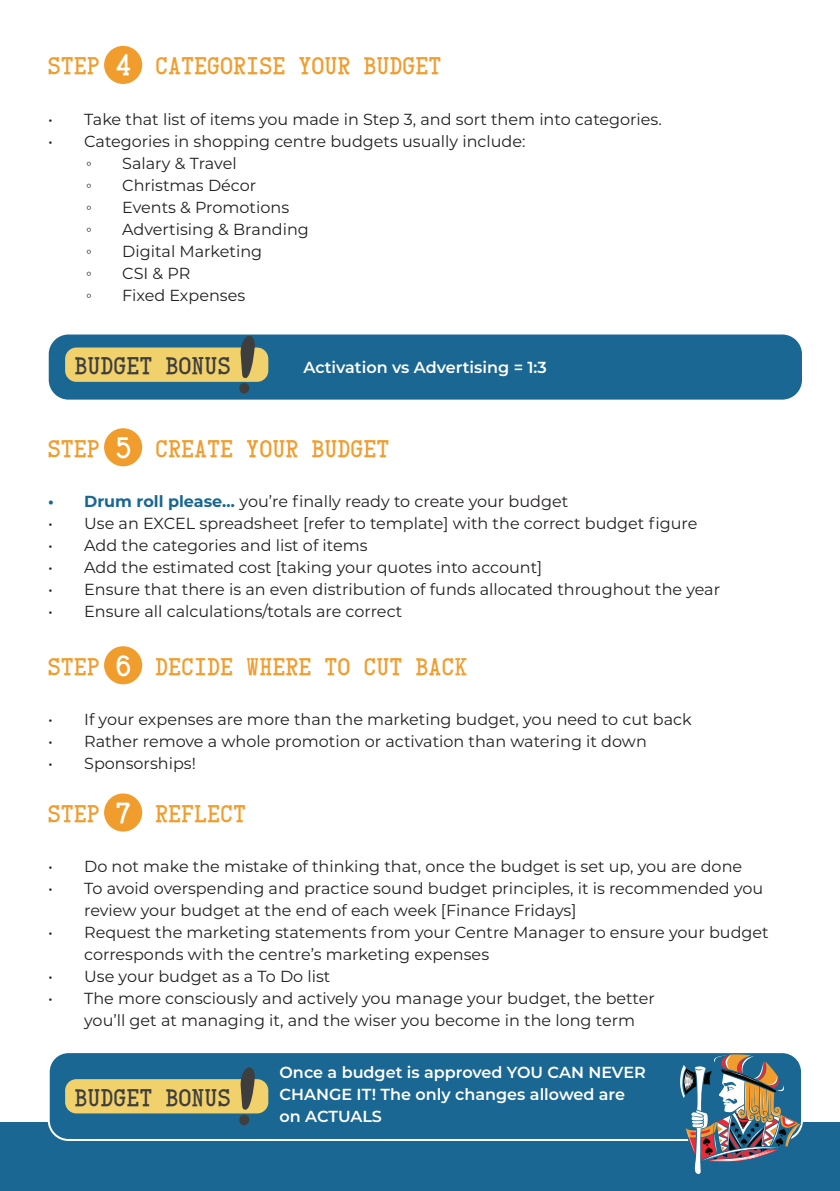
<style>
.page{position:relative;width:840px;height:1191px;background:#fff}
.page>*{position:absolute;margin:0;border:0;box-sizing:border-box;transform-origin:0 0}
.t1{font:20px "Card Characters";color:#f09d2e}
.t2{font:20px "Card Characters";color:#3e3e3f}
.t3{font:16px/22px "Montserrat";color:#231f20}
.t4{font:600 16px/22px "Montserrat";color:#fff}
.t5{font:16px "Times New Roman";color:#231f20}
.s1{font-size:24.6px;color:#fff}
.s2{font-weight:700;color:#196792}
</style>
<div class="page">
<div style="left:0;top:1122px;width:839px;height:69px;background:#196792"></div>
<div style="left:49px;top:334px;width:752px;height:65px;background:#196792;border-radius:20px"></div>
<div style="left:65px;top:347px;width:203px;height:35px;background:#f1d16b;border-radius:11px"></div>
<svg style="left:240px;top:335px;width:15px;height:43px"></svg>
<div style="left:239px;top:383px;width:10px;height:10px;background:#3e3e3f;border-radius:50%"></div>
<div style="left:49px;top:1052px;width:752px;height:88px;background:#196792;border-radius:20px"></div>
<div style="left:48px;top:1051px;width:754px;height:90px;border:2px solid #fff;border-radius:20px"></div>
<div style="left:65px;top:1079px;width:203px;height:34px;background:#f1d16b;border-radius:11px"></div>
<svg style="left:240px;top:1067px;width:15px;height:43px"></svg>
<div style="left:239px;top:1114px;width:10px;height:11px;background:#3e3e3f;border-radius:50%"></div>
<div style="left:104px;top:46px;width:38px;height:38px;background:#f09d2e;border-radius:50%"></div>
<div style="left:104px;top:428px;width:38px;height:38px;background:#f09d2e;border-radius:50%"></div>
<div style="left:104px;top:646px;width:38px;height:38px;background:#f09d2e;border-radius:50%"></div>
<div style="left:104px;top:793px;width:38px;height:38px;background:#f09d2e;border-radius:50%"></div>
<svg style="left:678px;top:1053px;width:122px;height:122px"></svg>
<p class="t1" style="left:48px;top:53px;width:395px">STEP <span class="s1">4</span> CATEGORISE YOUR BUDGET</p>
<p class="t3" style="left:48px;top:107px;width:614px">• Take that list of items you made in Step 3, and sort them into categories.</p>
<p class="t3" style="left:48px;top:129px;width:478px">• Categories in shopping centre budgets usually include:</p>
<p class="t5" style="left:86px;top:152px;width:7px">◦</p>
<p class="t3" style="left:122px;top:151px;width:116px">Salary &amp; Travel</p>
<p class="t5" style="left:86px;top:174px;width:7px">◦</p>
<p class="t3" style="left:122px;top:173px;width:135px">Christmas Décor</p>
<p class="t5" style="left:86px;top:196px;width:7px">◦</p>
<p class="t3" style="left:122px;top:195px;width:168px">Events &amp; Promotions</p>
<p class="t5" style="left:86px;top:218px;width:7px">◦</p>
<p class="t3" style="left:122px;top:217px;width:188px">Advertising &amp; Branding</p>
<p class="t5" style="left:86px;top:240px;width:7px">◦</p>
<p class="t3" style="left:122px;top:239px;width:141px">Digital Marketing</p>
<p class="t5" style="left:86px;top:262px;width:7px">◦</p>
<p class="t3" style="left:122px;top:261px;width:70px">CSI &amp; PR</p>
<p class="t5" style="left:86px;top:284px;width:7px">◦</p>
<p class="t3" style="left:122px;top:283px;width:124px">Fixed Expenses</p>
<p class="t2" style="left:74px;top:353px;width:158px">BUDGET BONUS</p>
<p class="t4" style="left:303px;top:355px;width:245px">Activation vs Advertising = 1:3</p>
<p class="t1" style="left:48px;top:436px;width:343px">STEP <span class="s1">5</span> CREATE YOUR BUDGET</p>
<p class="t3" style="left:48px;top:489px;width:521px"><span class="s2">• Drum roll please…</span> you’re finally ready to create your budget</p>
<p class="t3" style="left:48px;top:511px;width:650px">• Use an EXCEL spreadsheet [refer to template] with the correct budget figure</p>
<p class="t3" style="left:48px;top:533px;width:321px">• Add the categories and list of items</p>
<p class="t3" style="left:48px;top:555px;width:495px">• Add the estimated cost [taking your quotes into account]</p>
<p class="t3" style="left:48px;top:577px;width:673px">• Ensure that there is an even distribution of funds allocated throughout the year</p>
<p class="t3" style="left:48px;top:599px;width:355px">• Ensure all calculations/totals are correct</p>
<p class="t1" style="left:48px;top:654px;width:421px">STEP <span class="s1">6</span> DECIDE WHERE TO CUT BACK</p>
<p class="t3" style="left:48px;top:707px;width:644px">• If your expenses are more than the marketing budget, you need to cut back</p>
<p class="t3" style="left:48px;top:729px;width:600px">• Rather remove a whole promotion or activation than watering it down</p>
<p class="t3" style="left:48px;top:751px;width:149px">• Sponsorships!</p>
<p class="t1" style="left:48px;top:801px;width:200px">STEP <span class="s1">7</span> REFLECT</p>
<p class="t3" style="left:48px;top:855px;width:695px">• Do not make the mistake of thinking that, once the budget is set up, you are done</p>
<p class="t3" style="left:84px;top:877px;width:680px;text-indent:-36px">• To avoid overspending and practice sound budget principles, it is recommended you review your budget at the end of each week [Finance Fridays]</p>
<p class="t3" style="left:84px;top:921px;width:685px;text-indent:-36px">• Request the marketing statements from your Centre Manager to ensure your budget corresponds with the centre’s marketing expenses</p>
<p class="t3" style="left:48px;top:965px;width:283px">• Use your budget as a To Do list</p>
<p class="t3" style="left:84px;top:987px;width:572px;text-indent:-36px">• The more consciously and actively you manage your budget, the better you’ll get at managing it, and the wiser you become in the long term</p>
<p class="t2" style="left:74px;top:1084px;width:158px">BUDGET BONUS</p>
<p class="t4" style="left:279px;top:1061px;width:367px">Once a budget is approved YOU CAN NEVER<br>CHANGE IT! The only changes allowed are on ACTUALS</p>
</div>
